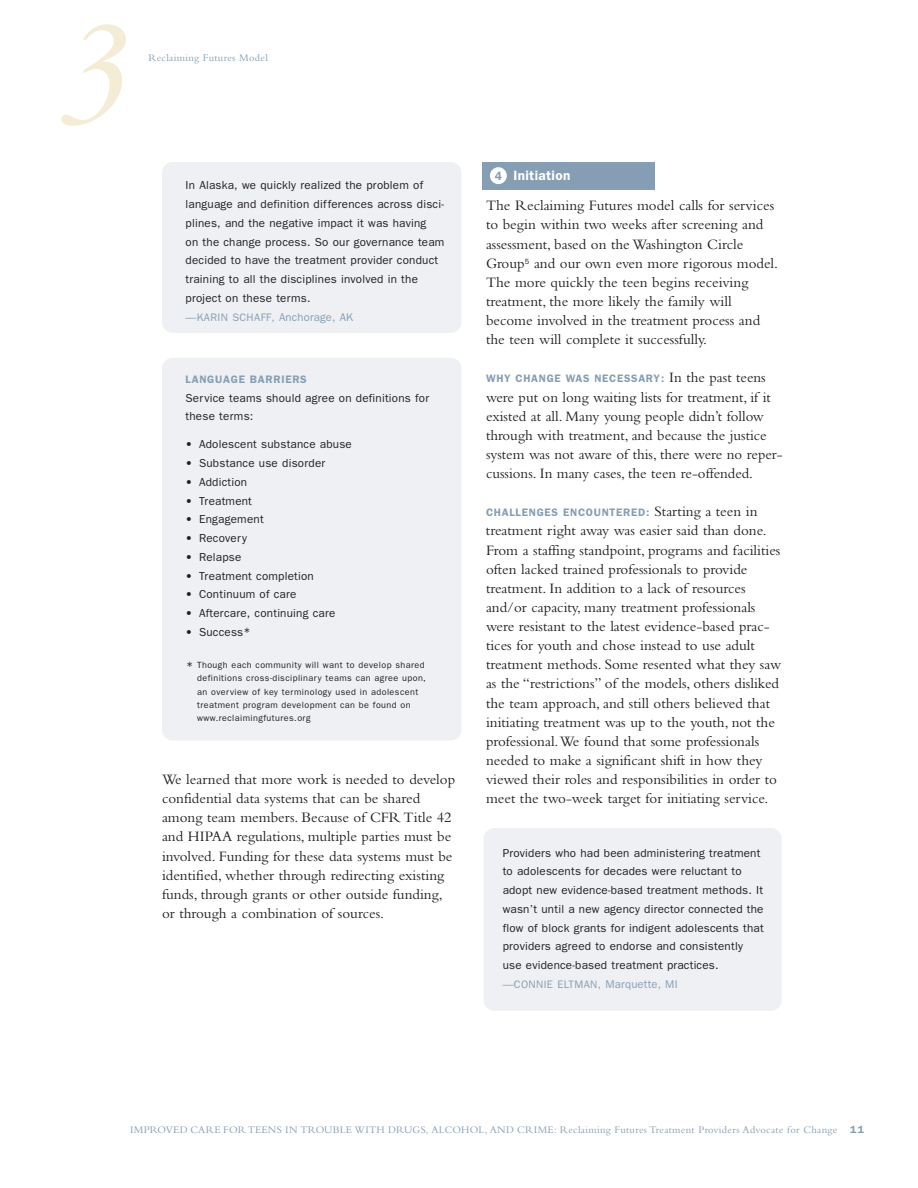
<style>
.page{position:relative;width:918px;height:1188px;background:#fff}
.page>*{position:absolute;margin:0;border:0;box-sizing:border-box;transform-origin:0 0}
.t1{font:italic 156px "Bembo";color:#f5ecd6}
.t2{font:15px/19.2px "Bembo";color:#231f20}
.t3{font:600 13.5px "Franklin Gothic";letter-spacing:.025em;color:#fff}
.t4{font:11.7px/18.8px "Franklin Gothic";letter-spacing:.02em;color:#231f20}
.t5{font:600 10.8px "Franklin Gothic";letter-spacing:.065em;color:#869eb4}
.t6{font:10.8px "Franklin Gothic";letter-spacing:.035em;color:#869eb4}
.t7{font:10.5px "Bembo";letter-spacing:.03em;color:#869eb4}
.t8{font:9px/13.2px "Franklin Gothic";letter-spacing:.05em;color:#231f20}
.s1{font-size:11.25px}
.s2{font-size:12px}
.s3{font-size:12px;color:#869eb4}
.s4{font-family:"Bembo";font-weight:400;font-size:15px;color:#231f20}
.s5{font-family:"Franklin Gothic";font-weight:600}
</style>
<div class="page">
<div style="left:162px;top:162px;width:299px;height:171px;background:#eef0f3;border-radius:11px"></div>
<div style="left:484px;top:828px;width:298px;height:183px;background:#eef0f3;border-radius:11px"></div>
<div style="left:162px;top:358px;width:299px;height:383px;background:#eef0f3;border-radius:11px"></div>
<div style="left:482px;top:162px;width:173px;height:27px;background:#869eb4"></div>
<div style="left:490px;top:167px;width:17px;height:17px;background:#fff;border-radius:50%"></div>
<h1 class="t1" style="left:52px;top:19px;width:81px">3</h1>
<p class="t7" style="left:148px;top:54px;width:121px">Reclaiming Futures Model</p>
<p class="t4" style="left:186px;top:177px;width:260px">In Alaska, we quickly realized the problem of language and definition differences across disci&shy;plines, and the negative impact it was having<br>on the change process. So our governance team decided to have the treatment provider conduct training to all the disciplines involved in the project on these terms.</p>
<p class="t6" style="left:186px;top:313px;width:169px">—KARIN SCHAFF, <span class="s1">Anchorage, AK</span></p>
<p class="t5" style="left:186px;top:375px;width:123px">LANGUAGE BARRIERS</p>
<p class="t4" style="left:186px;top:389px;width:245px">Service teams should agree on definitions for these terms:</p>
<p class="t4" style="left:186px;top:436px;width:168px">• Adolescent substance abuse</p>
<p class="t4" style="left:186px;top:455px;width:141px">• Substance use disorder</p>
<p class="t4" style="left:186px;top:474px;width:63px">• Addiction</p>
<p class="t4" style="left:186px;top:492px;width:68px">• Treatment</p>
<p class="t4" style="left:186px;top:511px;width:80px">• Engagement</p>
<p class="t4" style="left:186px;top:530px;width:63px">• Recovery</p>
<p class="t4" style="left:186px;top:549px;width:57px">• Relapse</p>
<p class="t4" style="left:186px;top:567px;width:130px">• Treatment completion</p>
<p class="t4" style="left:186px;top:586px;width:112px">• Continuum of care</p>
<p class="t4" style="left:186px;top:605px;width:151px">• Aftercare, continuing care</p>
<p class="t4" style="left:186px;top:624px;width:67px">• Success<span class="s2">*</span></p>
<p class="t8" style="left:197px;top:659px;width:230px;text-indent:-11px"><span class="s2">*</span> Though each community will want to develop shared definitions cross-disciplinary teams can agree upon, an overview of key terminology used in adolescent treatment program development can be found on www.reclaimingfutures.org</p>
<p class="t2" style="left:162px;top:771px;width:295px">We learned that more work is needed to develop confidential data systems that can be shared among team members. Because of CFR Title 42 and HIPAA regulations, multiple parties must be involved. Funding for these data systems must be identified, whether through redirecting existing funds, through grants or other outside funding, or through a combination of sources.</p>
<p class="t3" style="left:495px;top:170px;width:77px"><span class="s3">4</span> Initiation</p>
<p class="t2" style="left:486px;top:197px;width:294px">The Reclaiming Futures model calls for services to begin within two weeks after screening and assessment, based on the Washington Circle Group<sup>5</sup> and our own even more rigorous model.<br>The more quickly the teen begins receiving treatment, the more likely the family will become involved in the treatment process and the teen will complete it successfully.</p>
<p class="t5" style="left:486px;top:375px;width:281px">WHY CHANGE WAS NECESSARY: <span class="s4">In the past teens</span></p>
<p class="t2" style="left:486px;top:389px;width:298px">were put on long waiting lists for treatment, if it existed at all. Many young people didn’t follow through with treatment, and because the justice system was not aware of this, there were no reper&shy;cussions. In many cases, the teen re-offended.</p>
<p class="t5" style="left:486px;top:509px;width:273px">CHALLENGES ENCOUNTERED: <span class="s4">Starting a teen in</span></p>
<p class="t2" style="left:486px;top:523px;width:297px">treatment right away was easier said than done.<br>From a staffing standpoint, programs and facilities often lacked trained professionals to provide treatment. In addition to a lack of resources and/or capacity, many treatment professionals were resistant to the latest evidence-based prac&shy;tices for youth and chose instead to use adult treatment methods. Some resented what they saw as the “restrictions” of the models, others disliked the team approach, and still others believed that initiating treatment was up to the youth, not the professional.We found that some professionals needed to make a significant shift in how they viewed their roles and responsibilities in order to meet the two-week target for initiating service.</p>
<p class="t4" style="left:503px;top:844px;width:263px">Providers who had been administering treatment to adolescents for decades were reluctant to adopt new evidence-based treatment methods. It wasn’t until a new agency director connected the flow of block grants for indigent adolescents that providers agreed to endorse and consistently use evidence-based treatment practices.</p>
<p class="t6" style="left:503px;top:981px;width:176px">—CONNIE ELTMAN, <span class="s1">Marquette, MI</span></p>
<p class="t7" style="left:130px;top:1126px;width:735px">IMPROVED CARE FORTEENS IN TROUBLE WITH DRUGS, ALCOHOL, AND CRIME: Reclaiming Futures Treatment Providers Advocate for Change <span class="s5">11</span></p>
</div>
